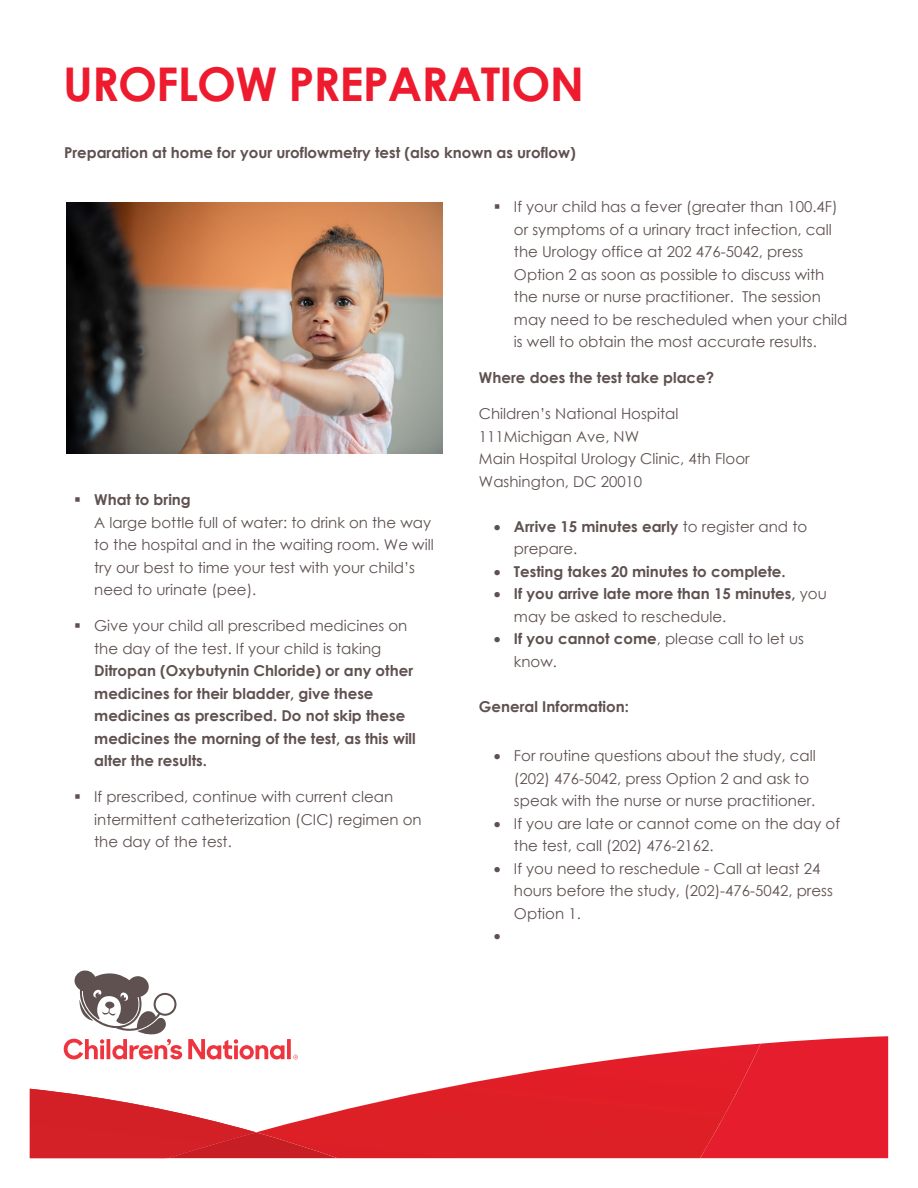
<style>
.page{position:relative;width:918px;height:1188px;background:#fff}
.page>*{position:absolute;margin:0;border:0;box-sizing:border-box;transform-origin:0 0}
.t1{font:700 46.5px "Century Gothic";letter-spacing:-.02em;color:#ee1a2e}
.t2{font:15px/22.5px "Century Gothic";color:#5f5150}
.t3{font:700 15px/22.5px "Century Gothic";color:#5f5150}
.t4{font:15px "Symbol";color:#5f5150}
.s1{font-weight:700}
.s2{font-weight:400}
</style>
<div class="page">
<img style="left:66px;top:203px;width:376px;height:250px">
<div style="left:756px;top:1036px;width:132px;height:122px;background:#e51d2d"></div>
<svg style="left:30px;top:1089px;width:225px;height:69px"></svg>
<svg style="left:256px;top:1044px;width:505px;height:114px"></svg>
<img style="left:168px;top:1132px;width:169px;height:26px">
<svg style="left:64px;top:970px;width:234px;height:89px"></svg>
<p class="t1" style="left:63px;top:48px;width:522px">UROFLOW PREPARATION</p>
<p class="t3" style="left:64px;top:141px;width:513px">Preparation at home for your uroflowmetry test (also known as uroflow)</p>
<p class="t2" style="left:94px;top:488px;width:341px;text-indent:-20px">▪ <span class="s1">What to bring<br></span>A large bottle full of water: to drink on the way to the hospital and in the waiting room. We will try our best to time your test with your child’s need to urinate (pee).</p>
<p class="t3" style="left:94px;top:614px;width:323px;text-indent:-20px">▪ <span class="s2">Give your child all prescribed medicines on the day of the test. If your child is taking </span>Ditropan (Oxybutynin Chloride) or any other medicines for their bladder, give these medicines as prescribed. Do not skip these medicines the morning of the test, as this will alter the results.</p>
<p class="t2" style="left:94px;top:785px;width:329px;text-indent:-20px">▪ If prescribed, continue with current clean intermittent catheterization (CIC) regimen on the day of the test.</p>
<p class="t2" style="left:514px;top:195px;width:335px;text-indent:-20px">▪ If your child has a fever (greater than 100.4F) or symptoms of a urinary tract infection, call the Urology office at 202 476-5042, press Option 2 as soon as possible to discuss with the nurse or nurse practitioner. The session may need to be rescheduled when your child is well to obtain the most accurate results.</p>
<p class="t3" style="left:479px;top:366px;width:237px">Where does the test take place?</p>
<p class="t2" style="left:479px;top:402px;width:272px">Children’s National Hospital<br>111Michigan Ave, NW<br>Main Hospital Urology Clinic, 4th Floor<br>Washington, DC 20010</p>
<p class="t2" style="left:514px;top:515px;width:295px;text-indent:-20px">• <span class="s1">Arrive 15 minutes early</span> to register and to prepare.</p>
<p class="t3" style="left:494px;top:559px;width:293px">• Testing takes 20 minutes to complete.</p>
<p class="t3" style="left:514px;top:582px;width:314px;text-indent:-20px">• If you arrive late more than 15 minutes, <span class="s2">you may be asked to reschedule.</span></p>
<p class="t2" style="left:514px;top:627px;width:292px;text-indent:-20px">• <span class="s1">If you cannot come</span>, please call to let us know.</p>
<p class="t3" style="left:479px;top:694px;width:151px">General Information:</p>
<p class="t2" style="left:514px;top:744px;width:303px;text-indent:-20px">• For routine questions about the study, call (202) 476-5042, press Option 2 and ask to speak with the nurse or nurse practitioner.</p>
<p class="t2" style="left:514px;top:812px;width:328px;text-indent:-20px">• If you are late or cannot come on the day of the test, call (202) 476-2162.</p>
<p class="t2" style="left:494px;top:857px;width:328px">• If you need to reschedule - Call at least 24</p>
<p class="t2" style="left:514px;top:879px;width:320px">hours before the study, (202)-476-5042, press</p>
<p class="t2" style="left:514px;top:902px;width:68px">Option 1.</p>
<p class="t4" style="left:494px;top:926px;width:8px">•</p>
</div>
